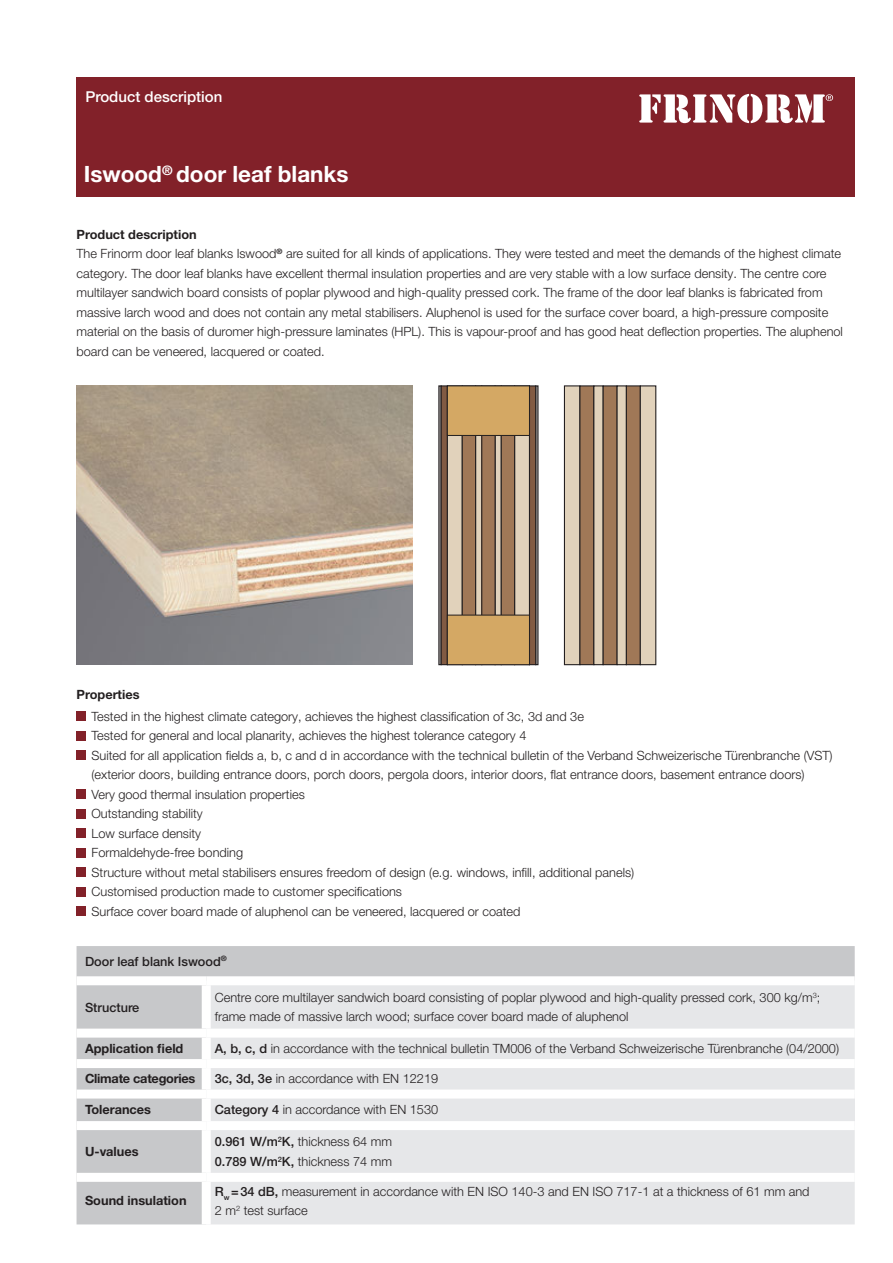
<style>
.page{position:relative;width:893px;height:1263px;background:#fff}
.page>*{position:absolute;margin:0;border:0;box-sizing:border-box;transform-origin:0 0}
.t1{font:700 22.5px "Helvetica Neue LT Pro";color:#fff}
.t2{font:500 15px "Helvetica Neue LT Pro";color:#fff}
.t3{font:300 12.75px/19.5px "Helvetica Neue LT Pro";color:#231f20}
.t4{font:700 12.75px "Helvetica Neue LT Pro";color:#231f20}
.t5{font:500 12.75px "Helvetica Neue LT Pro";color:#231f20}
.t6{font:700 12.75px "Helvetica Neue LT Pro";letter-spacing:-.02em;color:#231f20}
.s1{font-weight:700}
.s2{font-weight:500}
</style>
<div class="page">
<div style="left:77px;top:77px;width:778px;height:119px;background:#822129"></div>
<div style="left:77px;top:712px;width:9px;height:9px;background:#822129"></div>
<div style="left:77px;top:731px;width:9px;height:9px;background:#822129"></div>
<div style="left:77px;top:751px;width:9px;height:9px;background:#822129"></div>
<div style="left:77px;top:790px;width:9px;height:9px;background:#822129"></div>
<div style="left:77px;top:809px;width:9px;height:9px;background:#822129"></div>
<div style="left:77px;top:829px;width:9px;height:9px;background:#822129"></div>
<div style="left:77px;top:848px;width:9px;height:9px;background:#822129"></div>
<div style="left:77px;top:868px;width:9px;height:9px;background:#822129"></div>
<div style="left:77px;top:887px;width:9px;height:9px;background:#822129"></div>
<div style="left:77px;top:907px;width:9px;height:9px;background:#822129"></div>
<div style="left:438px;top:385px;width:4px;height:280px;border:1px solid #231f20"></div>
<div style="left:441px;top:386px;width:6px;height:279px;background:#825b43"></div>
<div style="left:441px;top:385px;width:7px;height:280px;border:1px solid #231f20"></div>
<div style="left:476px;top:386px;width:6px;height:279px;background:#e1d2bb"></div>
<div style="left:447px;top:386px;width:15px;height:279px;background:#e1d2bb"></div>
<div style="left:447px;top:385px;width:16px;height:280px;border:1px solid #231f20"></div>
<div style="left:535px;top:385px;width:3px;height:280px;border:1px solid #231f20"></div>
<div style="left:529px;top:386px;width:7px;height:279px;background:#825b43"></div>
<div style="left:529px;top:385px;width:7px;height:280px;border:1px solid #231f20"></div>
<div style="left:515px;top:386px;width:14px;height:279px;background:#e1d2bb"></div>
<div style="left:514px;top:385px;width:16px;height:280px;border:1px solid #231f20"></div>
<div style="left:462px;top:386px;width:14px;height:279px;background:#a07857"></div>
<div style="left:462px;top:385px;width:14px;height:280px;border:1px solid #231f20"></div>
<div style="left:495px;top:386px;width:6px;height:279px;background:#e1d2bb"></div>
<div style="left:482px;top:386px;width:13px;height:279px;background:#a07857"></div>
<div style="left:481px;top:385px;width:15px;height:280px;border:1px solid #231f20"></div>
<div style="left:501px;top:386px;width:14px;height:279px;background:#a07857"></div>
<div style="left:501px;top:385px;width:14px;height:280px;border:1px solid #231f20"></div>
<div style="left:447px;top:615px;width:82px;height:50px;background:#d4a864"></div>
<div style="left:447px;top:615px;width:83px;height:50px;border:1px solid #231f20"></div>
<div style="left:447px;top:386px;width:82px;height:49px;background:#d4a864"></div>
<div style="left:447px;top:385px;width:83px;height:51px;border:1px solid #231f20"></div>
<div style="left:564px;top:386px;width:16px;height:279px;background:#e1d2bb"></div>
<div style="left:564px;top:385px;width:16px;height:280px;border:1px solid #231f20"></div>
<div style="left:580px;top:386px;width:14px;height:279px;background:#a07857"></div>
<div style="left:579px;top:385px;width:15px;height:280px;border:1px solid #231f20"></div>
<div style="left:594px;top:386px;width:9px;height:279px;background:#e1d2bb"></div>
<div style="left:593px;top:385px;width:11px;height:280px;border:1px solid #231f20"></div>
<div style="left:603px;top:386px;width:14px;height:279px;background:#a07857"></div>
<div style="left:603px;top:385px;width:15px;height:280px;border:1px solid #231f20"></div>
<div style="left:617px;top:386px;width:9px;height:279px;background:#e1d2bb"></div>
<div style="left:626px;top:386px;width:14px;height:279px;background:#a07857"></div>
<div style="left:626px;top:385px;width:15px;height:280px;border:1px solid #231f20"></div>
<div style="left:640px;top:386px;width:16px;height:279px;background:#e1d2bb"></div>
<div style="left:640px;top:385px;width:16px;height:280px;border:1px solid #231f20"></div>
<div style="left:77px;top:946px;width:778px;height:30px;background:#c7c8ca"></div>
<div style="left:77px;top:985px;width:125px;height:239px;background:#c7c8ca"></div>
<div style="left:211px;top:985px;width:644px;height:239px;background:#e6e7e9"></div>
<div style="left:206px;top:1094px;width:649px;height:31px;background:#e6e7e9"></div>
<div style="left:77px;top:1028px;width:129px;height:9px;background:#fff"></div>
<div style="left:206px;top:1028px;width:649px;height:9px;background:#fff"></div>
<div style="left:77px;top:1059px;width:129px;height:9px;background:#fff"></div>
<div style="left:206px;top:1059px;width:649px;height:9px;background:#fff"></div>
<div style="left:77px;top:1089px;width:129px;height:9px;background:#fff"></div>
<div style="left:206px;top:1089px;width:649px;height:9px;background:#fff"></div>
<div style="left:202px;top:1098px;width:9px;height:23px;background:#fff"></div>
<div style="left:77px;top:1121px;width:129px;height:9px;background:#fff"></div>
<div style="left:206px;top:1121px;width:649px;height:9px;background:#fff"></div>
<div style="left:77px;top:1173px;width:129px;height:9px;background:#fff"></div>
<div style="left:206px;top:1173px;width:649px;height:9px;background:#fff"></div>
<svg style="left:639px;top:94px;width:194px;height:29px"></svg>
<img style="left:77px;top:385px;width:335px;height:280px">
<p class="t2" style="left:85px;top:88px;width:138px">Product description</p>
<h1 class="t1" style="left:84px;top:160px;width:266px">Iswood<sup>®</sup> door leaf blanks</h1>
<p class="t3" style="left:77px;top:224px;width:768px"><span class="s1">Product description<br></span>The Frinorm door leaf blanks Iswood<sup>®</sup> are suited for all kinds of applications. They were tested and meet the demands of the highest climate category. The door leaf blanks have excellent thermal insulation properties and are very stable with a low surface density. The centre core multilayer sandwich board consists of poplar plywood and high-quality pressed cork. The frame of the door leaf blanks is fabricated from massive larch wood and does not contain any metal stabilisers. Aluphenol is used for the surface cover board, a high-pressure composite material on the basis of duromer high-pressure laminates (HPL). This is vapour-proof and has good heat deflection properties. The aluphenol board can be veneered, lacquered or coated.</p>
<p class="t4" style="left:77px;top:687px;width:65px">Properties</p>
<p class="t3" style="left:92px;top:706px;width:742px">Tested in the highest climate category, achieves the highest classification of 3c, 3d and 3e<br>Tested for general and local planarity, achieves the highest tolerance category 4<br>Suited for all application fields a, b, c and d in accordance with the technical bulletin of the Verband Schweizerische Türenbranche (VST) (exterior doors, building entrance doors, porch doors, pergola doors, interior doors, flat entrance doors, basement entrance doors)<br>Very good thermal insulation properties<br>Outstanding stability<br>Low surface density<br>Formaldehyde-free bonding<br>Structure without metal stabilisers ensures freedom of design (e.g. windows, infill, additional panels)<br>Customised production made to customer specifications<br>Surface cover board made of aluphenol can be veneered, lacquered or coated</p>
<p class="t5" style="left:85px;top:953px;width:143px">Door leaf blank Iswood<sup>®</sup></p>
<p class="t5" style="left:85px;top:999px;width:56px">Structure</p>
<p class="t3" style="left:215px;top:987px;width:607px">Centre core multilayer sandwich board consisting of poplar plywood and high-quality pressed cork, 300 kg/m<sup>3</sup>; frame made of massive larch wood; surface cover board made of aluphenol</p>
<p class="t4" style="left:85px;top:1040px;width:100px">Application field</p>
<p class="t3" style="left:215px;top:1038px;width:626px"><span class="s2">A, b, c, d</span> in accordance with the technical bulletin TM006 of the Verband Schweizerische Türenbranche (04/2000)</p>
<p class="t6" style="left:85px;top:1071px;width:112px">Climate categories</p>
<p class="t3" style="left:215px;top:1069px;width:225px"><span class="s2">3c, 3d, 3e</span> in accordance with EN 12219</p>
<p class="t4" style="left:85px;top:1102px;width:68px">Tolerances</p>
<p class="t3" style="left:215px;top:1100px;width:225px"><span class="s2">Category 4</span> in accordance with EN 1530</p>
<p class="t4" style="left:85px;top:1143px;width:55px">U-values</p>
<p class="t3" style="left:215px;top:1132px;width:179px"><span class="s2">0.961 W/m</span><sup>2</sup><span class="s2">K,</span> thickness 64 mm<br><span class="s2">0.789 W/m</span><sup>2</sup><span class="s2">K,</span> thickness 74 mm</p>
<p class="t4" style="left:85px;top:1193px;width:103px">Sound insulation</p>
<p class="t3" style="left:215px;top:1181px;width:596px"><span class="s2">R</span><sub>w</sub> <span class="s2">=34 dB,</span> measurement in accordance with EN ISO 140-3 and EN ISO 717-1 at a thickness of 61 mm and<br>2 m<sup>2</sup> test surface</p>
</div>
